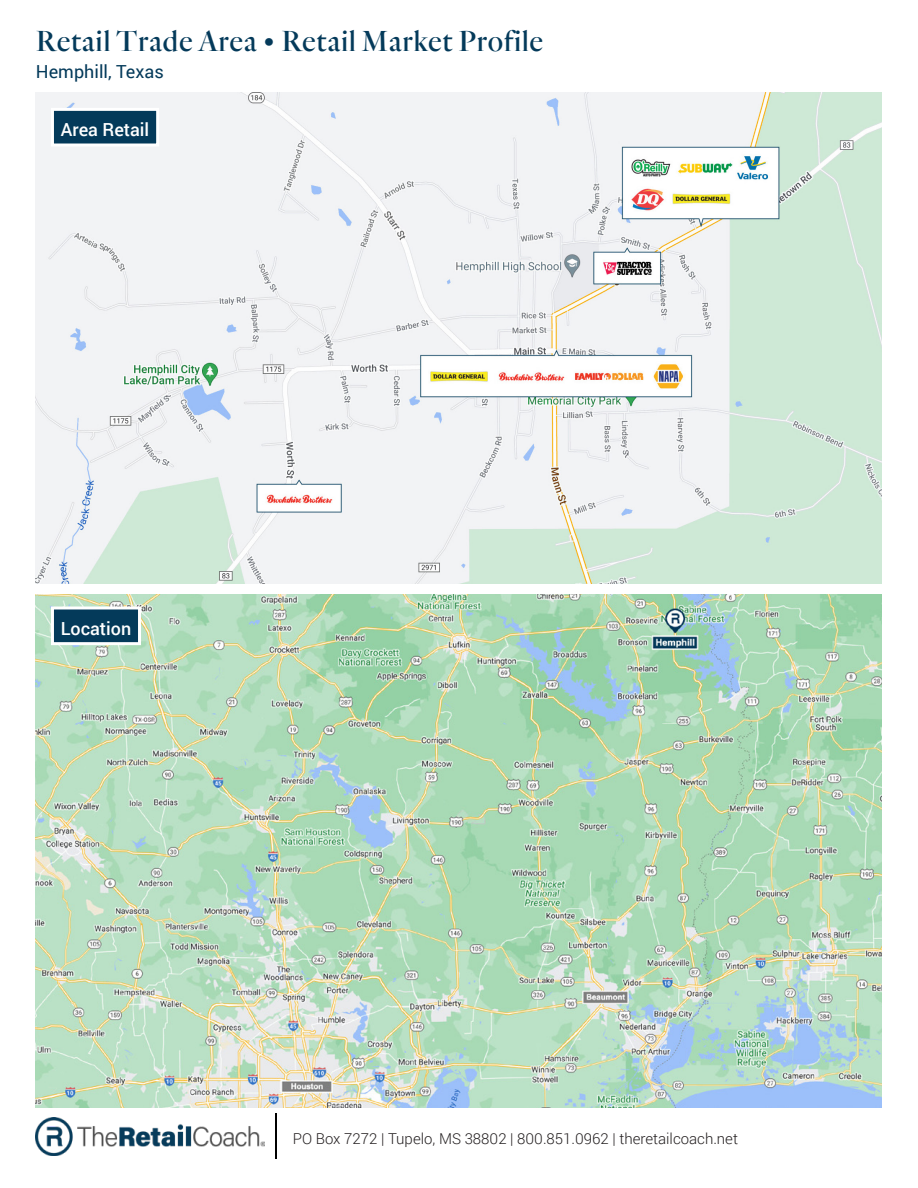
<style>
.page{position:relative;width:918px;height:1188px;background:#fff}
.page>*{position:absolute;margin:0;border:0;box-sizing:border-box;transform-origin:0 0}
.BlueTitles{font:30px "TRC Quarto Regular";letter-spacing:.025em;color:#043a5a}
.t1{font:500 18px "Roboto";color:#fff}
.BlueTitles-2{font:18px "Roboto";color:#043a5a}
.t2{font:300 15px "Roboto";color:#231f20}
</style>
<div class="page">
<img style="left:36px;top:1118px;width:228px;height:37px">
<img style="left:275px;top:1114px;width:1px;height:45px">
<img style="left:36px;top:93px;width:846px;height:490px">
<img style="left:36px;top:594px;width:846px;height:514px">
<div style="left:52px;top:109px;width:106px;height:36px;background:#043a5a"></div>
<div style="left:51px;top:108px;width:108px;height:39px;border:3px solid #fff"></div>
<div style="left:52px;top:608px;width:88px;height:36px;background:#043a5a"></div>
<div style="left:51px;top:607px;width:90px;height:38px;border:3px solid #fff"></div>
<p class="BlueTitles" style="left:36px;top:22px;width:509px">Retail Trade Area • Retail Market Profile</p>
<p class="BlueTitles-2" style="left:36px;top:59px;width:129px">Hemphill, Texas</p>
<p class="t1" style="left:61px;top:117px;width:90px">Area Retail</p>
<p class="t1" style="left:61px;top:616px;width:72px">Location</p>
<p class="t2" style="left:293px;top:1129px;width:447px">PO Box 7272 | Tupelo, MS 38802 | 800.851.0962 | theretailcoach.net</p>
</div>
